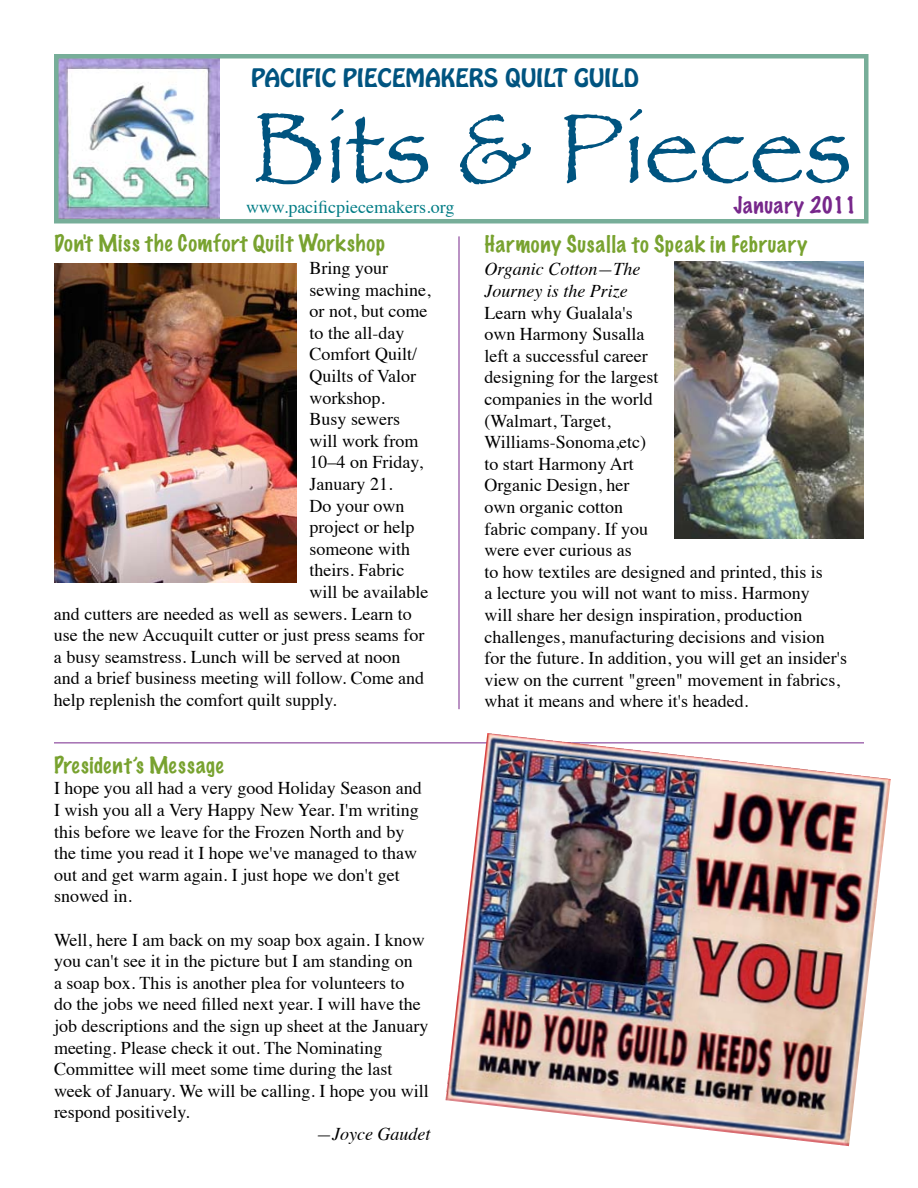
<style>
.page{position:relative;width:918px;height:1188px;background:#fff}
.page>*{position:absolute;margin:0;border:0;box-sizing:border-box;transform-origin:0 0}
.t1{font:102px "Papyrus";color:#005480}
.t2{font:22.5px "Hobo Std";color:#005480}
.t3{font:100 21px "Marker Felt";letter-spacing:.04em;color:#78a22f}
.t4{font:100 21px "Marker Felt";letter-spacing:.03em;color:#77278b}
.t5{font:18px/21.6px "Times";color:#000}
.t6{font:italic 18px/21.6px "Times";color:#000}
.t7{font:18px "Times";color:#007c85}
</style>
<div class="page">
<img style="left:59px;top:59px;width:161px;height:159px">
<div style="left:54px;top:54px;width:814px;height:169px;border:4px solid #77ae99"></div>
<hr style="left:54px;top:742px;width:810px;height:1px;background:#77278b">
<img style="left:54px;top:263px;width:242px;height:320px">
<img style="left:674px;top:262px;width:190px;height:277px">
<img style="left:446px;top:733px;width:445px;height:413px">
<hr style="left:459px;top:236px;width:1px;height:473px;background:#77278b">
<p class="t2" style="left:251px;top:63px;width:389px">PACIFIC PIECEMAKERS QUILT GUILD</p>
<h1 class="t1" style="left:251px;top:87px;width:602px">Bits &amp; Pieces</h1>
<p class="t7" style="left:246px;top:190px;width:210px">www.pacificpiecemakers.org</p>
<p class="t3" style="left:54px;top:228px;width:332px">Don't Miss the Comfort Quilt Workshop</p>
<p class="t5" style="left:310px;top:256px;width:80px">Bring your</p>
<p class="t5" style="left:310px;top:277px;width:122px">sewing machine,</p>
<p class="t5" style="left:310px;top:299px;width:119px">or not, but come</p>
<p class="t5" style="left:310px;top:320px;width:96px">to the all-day</p>
<p class="t5" style="left:310px;top:342px;width:109px">Comfort Quilt/</p>
<p class="t5" style="left:310px;top:364px;width:108px">Quilts of Valor</p>
<p class="t5" style="left:310px;top:385px;width:77px">workshop.</p>
<p class="t5" style="left:310px;top:407px;width:92px">Busy sewers</p>
<p class="t5" style="left:310px;top:428px;width:110px">will work from</p>
<p class="t5" style="left:310px;top:450px;width:115px">10–4 on Friday,</p>
<p class="t5" style="left:310px;top:472px;width:84px">January 21.</p>
<p class="t5" style="left:310px;top:493px;width:96px">Do your own</p>
<p class="t5" style="left:310px;top:515px;width:106px">project or help</p>
<p class="t5" style="left:310px;top:536px;width:102px">someone with</p>
<p class="t5" style="left:310px;top:558px;width:96px">theirs. Fabric</p>
<p class="t5" style="left:310px;top:580px;width:120px">will be available</p>
<p class="t5" style="left:54px;top:601px;width:359px">and cutters are needed as well as sewers. Learn to</p>
<p class="t5" style="left:54px;top:623px;width:372px">use the new Accuquilt cutter or just press seams for</p>
<p class="t5" style="left:54px;top:644px;width:348px">a busy seamstress. Lunch will be served at noon</p>
<p class="t5" style="left:54px;top:666px;width:372px">and a brief business meeting will follow. Come and</p>
<p class="t5" style="left:54px;top:688px;width:284px">help replenish the comfort quilt supply.</p>
<p class="t3" style="left:54px;top:750px;width:171px">President’s Message</p>
<p class="t5" style="left:54px;top:776px;width:369px">I hope you all had a very good Holiday Season and I wish you all a Very Happy New Year. I'm writing this before we leave for the Frozen North and by the time you read it I hope we've managed to thaw out and get warm again. I just hope we don't get snowed in.</p>
<p class="t5" style="left:54px;top:927px;width:376px">Well, here I am back on my soap box again. I know you can't see it in the picture but I am standing on<br>a soap box. This is another plea for volunteers to<br>do the jobs we need filled next year. I will have the job descriptions and the sign up sheet at the January meeting. Please check it out. The Nominating Committee will meet some time during the last week of January. We will be calling. I hope you will respond positively.</p>
<p class="t6" style="left:316px;top:1122px;width:116px">—Joyce Gaudet</p>
<p class="t4" style="left:734px;top:190px;width:125px">January 2011</p>
<p class="t3" style="left:484px;top:229px;width:324px">Harmony Susalla to Speak in February</p>
<p class="t6" style="left:484px;top:257px;width:157px">Organic Cotton—The<br>Journey is the Prize</p>
<p class="t5" style="left:484px;top:300px;width:364px">Learn why Gualala's<br>own Harmony Susalla<br>left a successful career<br>designing for the largest<br>companies in the world<br>(Walmart, Target,<br>Williams-Sonoma,etc)<br>to start Harmony Art<br>Organic Design, her<br>own organic cotton<br>fabric company. If you<br>were ever curious as<br>to how textiles are designed and printed, this is<br>a lecture you will not want to miss. Harmony<br>will share her design inspiration, production challenges, manufacturing decisions and vision for the future. In addition, you will get an insider's view on the current "green" movement in fabrics, what it means and where it's headed.</p>
</div>
